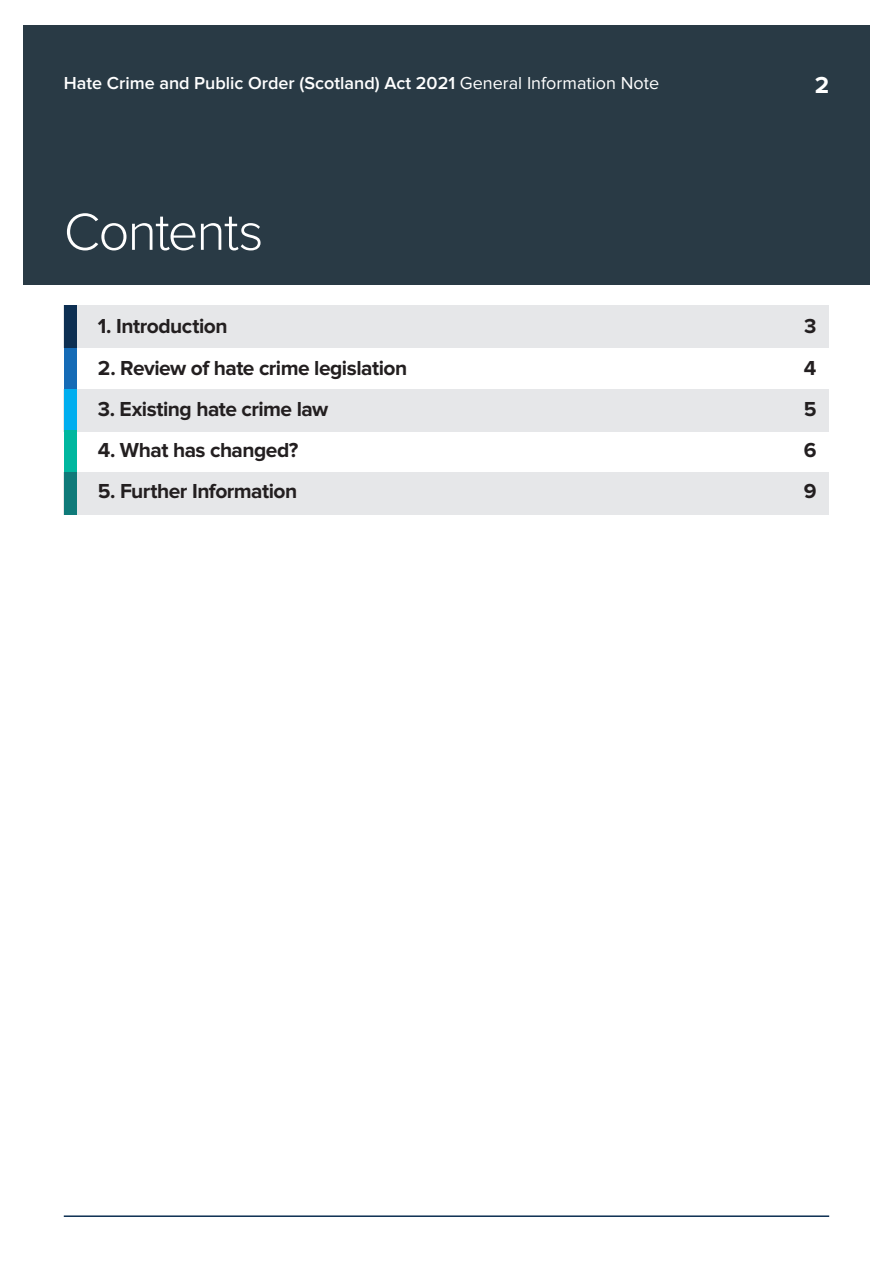
<style>
.page{position:relative;width:893px;height:1263px;background:#fff}
.page>*{position:absolute;margin:0;border:0;box-sizing:border-box;transform-origin:0 0}
.t1{font:300 54px "Proxima Nova";letter-spacing:-.03em;color:#fff}
.t2{font:700 24px "Proxima Nova";color:#fff}
.t3{font:700 21px "Proxima Nova";letter-spacing:-.025em;color:#231f20}
.t4{font:600 18px "Proxima Nova";color:#fff}
.s1{font-weight:400}
</style>
<div class="page">
<div style="left:23px;top:26px;width:847px;height:259px;background:#293a45"></div>
<hr style="left:64px;top:1215px;width:765px;height:2px;background:#0d2f52">
<div style="left:64px;top:472px;width:765px;height:42px;background:#e6e7e9"></div>
<div style="left:64px;top:389px;width:765px;height:42px;background:#e6e7e9"></div>
<div style="left:64px;top:305px;width:765px;height:42px;background:#e6e7e9"></div>
<div style="left:64px;top:347px;width:13px;height:42px;background:#156bb6"></div>
<div style="left:64px;top:305px;width:13px;height:42px;background:#0d2f52"></div>
<div style="left:64px;top:389px;width:13px;height:42px;background:#00aeef"></div>
<div style="left:64px;top:430px;width:13px;height:42px;background:#00b79f"></div>
<div style="left:64px;top:472px;width:13px;height:42px;background:#0f7a79"></div>
<p class="t4" style="left:64px;top:72px;width:597px">Hate Crime and Public Order (Scotland) Act 2021 <span class="s1">General Information Note</span></p>
<p class="t2" style="left:815px;top:72px;width:16px">2</p>
<h1 class="t1" style="left:64px;top:201px;width:201px">Contents</h1>
<p class="t3" style="left:98px;top:314px;width:131px">1. Introduction</p>
<p class="t3" style="left:804px;top:314px;width:14px">3</p>
<p class="t3" style="left:98px;top:355px;width:311px">2. Review of hate crime legislation</p>
<p class="t3" style="left:804px;top:355px;width:14px">4</p>
<p class="t3" style="left:98px;top:397px;width:232px">3. Existing hate crime law</p>
<p class="t3" style="left:804px;top:397px;width:14px">5</p>
<p class="t3" style="left:98px;top:438px;width:202px">4. What has changed?</p>
<p class="t3" style="left:804px;top:438px;width:14px">6</p>
<p class="t3" style="left:98px;top:479px;width:201px">5. Further Information</p>
<p class="t3" style="left:804px;top:479px;width:14px">9</p>
</div>
